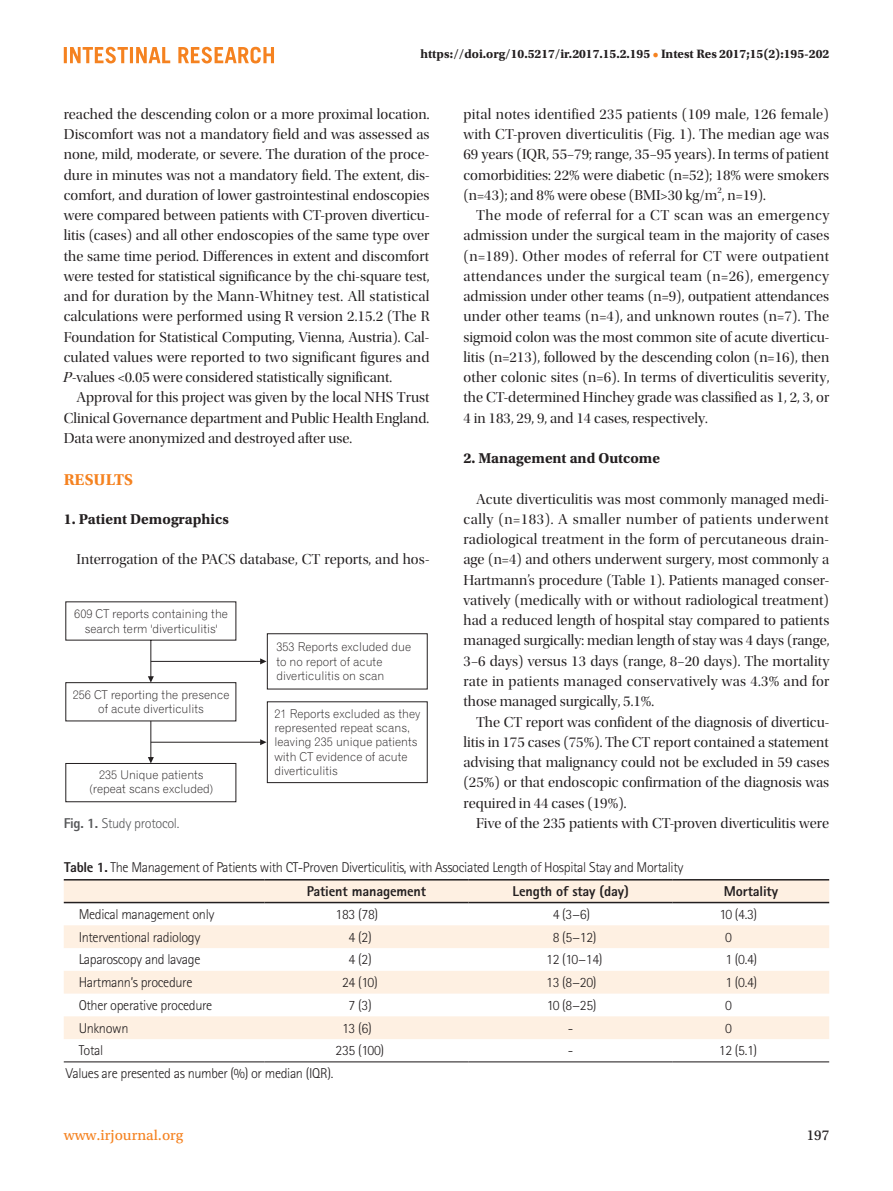
<style>
.page{position:relative;width:893px;height:1191px;background:#fff}
.page>*{position:absolute;margin:0;border:0;box-sizing:border-box;transform-origin:0 0}
.t1{font:700 16.5px "Utopia Std";color:#f58220}
.t2{font:15px/20.2px "Utopia Std Disp";color:#231f20;text-align:justify}
.t3{font:700 15px "Utopia Std";color:#231f20}
.t4{font:15px "Utopia Std Capt";color:#f58220}
.t5{font:15px "Utopia Std Capt";color:#231f20}
.t6{font:300 14.25px/23.5px "Rotis Sans Serif Std";letter-spacing:-.025em;color:#231f20}
.t7{font:800 14.25px "Rotis Sans Serif Std";letter-spacing:-.01em;color:#231f20}
.t8{font:300 14.25px "Rotis Sans Serif Std";letter-spacing:-.025em;color:#57585a}
.t9{font:700 12.75px "Utopia Std";color:#231f20}
.t10{font:12px/14.4px "Gothic 720 BT Light B";color:#231f20;text-align:center}
.t11{font:8.7px "Utopia Std Disp";color:#231f20}
.s1{color:#f58220}
.s2{font-style:italic}
.s3{font-weight:800}
</style>
<div class="page">
<svg style="left:64px;top:47px;width:210px;height:16px"></svg>
<svg style="left:64px;top:880px;width:765px;height:159px;fill:#fef0e2"></svg>
<hr style="left:64px;top:879px;width:200px;height:1px;background:#231f20">
<hr style="left:264px;top:879px;width:205px;height:1px;background:#231f20">
<hr style="left:469px;top:879px;width:204px;height:1px;background:#231f20">
<hr style="left:673px;top:879px;width:156px;height:1px;background:#231f20">
<hr style="left:64px;top:901px;width:200px;height:2px;background:#231f20">
<hr style="left:264px;top:901px;width:205px;height:2px;background:#231f20">
<hr style="left:469px;top:901px;width:204px;height:2px;background:#231f20">
<hr style="left:673px;top:901px;width:156px;height:2px;background:#231f20">
<hr style="left:64px;top:1061px;width:200px;height:1px;background:#231f20">
<hr style="left:264px;top:1061px;width:205px;height:1px;background:#231f20">
<hr style="left:469px;top:1061px;width:204px;height:1px;background:#231f20">
<hr style="left:673px;top:1061px;width:156px;height:1px;background:#231f20">
<svg style="left:65px;top:601px;width:363px;height:201px"></svg>
<p class="t9" style="left:421px;top:47px;width:410px">https://doi.org/10.5217/ir.2017.15.2.195 <span class="s1">•</span> Intest Res 2017;15(2):195-202</p>
<p class="t2" style="left:463px;top:104px;width:367px">pital notes identified 235 patients (109 male, 126 female) with CT-proven diverticulitis (Fig. 1). The median age was 69 years (IQR, 55−79; range, 35−95 years). In terms of patient comorbidities: 22% were diabetic (n=52); 18% were smokers (n=43); and 8% were obese (BMI&gt;30 kg/m , n=19).</p>
<p class="t2" style="left:62px;top:104px;width:369px">reached the descending colon or a more proximal location.<br>Discomfort was not a mandatory field and was assessed as none, mild, moderate, or severe. The duration of the proce&shy;dure in minutes was not a mandatory field. The extent, dis&shy;comfort, and duration of lower gastrointestinal endoscopies were compared between patients with CT-proven diverticu&shy;litis (cases) and all other endoscopies of the same type over the same time period. Differences in extent and discomfort were tested for statistical significance by the chi-square test, and for duration by the Mann-Whitney test. All statistical calculations were performed using R version 2.15.2 (The R Foundation for Statistical Computing, Vienna, Austria). Cal&shy;culated values were reported to two significant figures and <span class="s2">P</span>-values &lt;0.05 were considered statistically significant.</p>
<p class="t2" style="left:64px;top:388px;width:367px;text-indent:13px">Approval for this project was given by the local NHS Trust Clinical Governance department and Public Health England.<br>Data were anonymized and destroyed after use.</p>
<p class="t1" style="left:64px;top:470px;width:71px">RESULTS</p>
<p class="t3" style="left:64px;top:510px;width:167px">1. Patient Demographics</p>
<p class="t2" style="left:77px;top:550px;width:354px">Interrogation of the PACS database, CT reports, and hos-</p>
<p class="t11" style="left:717px;top:185px;width:6px">2</p>
<p class="t2" style="left:463px;top:205px;width:367px;text-indent:13px">The mode of referral for a CT scan was an emergency admission under the surgical team in the majority of cases (n=189). Other modes of referral for CT were outpatient attendances under the surgical team (n=26), emergency admission under other teams (n=9), outpatient attendances under other teams (n=4), and unknown routes (n=7). The sigmoid colon was the most common site of acute diverticu&shy;litis (n=213), followed by the descending colon (n=16), then other colonic sites (n=6). In terms of diverticulitis severity, the CT-determined Hinchey grade was classified as 1, 2, 3, or 4 in 183, 29, 9, and 14 cases, respectively.</p>
<p class="t3" style="left:463px;top:449px;width:198px">2. Management and Outcome</p>
<p class="t2" style="left:463px;top:489px;width:368px;text-indent:13px">Acute diverticulitis was most commonly managed medi&shy;cally (n=183). A smaller number of patients underwent radiological treatment in the form of percutaneous drain&shy;age (n=4) and others underwent surgery, most commonly a Hartmann’s procedure (Table 1). Patients managed conser&shy;vatively (medically with or without radiological treatment) had a reduced length of hospital stay compared to patients managed surgically: median length of stay was 4 days (range, 3−6 days) versus 13 days (range, 8−20 days). The mortality rate in patients managed conservatively was 4.3% and for those managed surgically, 5.1%.</p>
<p class="t2" style="left:463px;top:712px;width:367px;text-indent:13px">The CT report was confident of the diagnosis of diverticu&shy;litis in 175 cases (75%). The CT report contained a statement advising that malignancy could not be excluded in 59 cases (25%) or that endoscopic confirmation of the diagnosis was required in 44 cases (19%).</p>
<p class="t2" style="left:476px;top:813px;width:354px">Five of the 235 patients with CT-proven diverticulitis were</p>
<p class="t6" style="left:307px;top:856px;width:378px;text-indent:-243px"><span class="s3">Table 1.</span> The Management of Patients with CT-Proven Diverticulitis, with Associated Length of Hospital Stay and Mortality<br><span class="s3">Patient management</span></p>
<p class="t10" style="left:74px;top:607px;width:155px">609 CT reports containing the search term 'diverticulitis'</p>
<p class="t10" style="left:276px;top:641px;width:136px;text-align:left">353 Reports excluded due to no report of acute diverticulitis on scan</p>
<p class="t10" style="left:274px;top:707px;width:147px;text-align:left">21 Reports excluded as they represented repeat scans, leaving 235 unique patients with CT evidence of acute diverticulitis</p>
<p class="t10" style="left:73px;top:688px;width:158px">256 CT reporting the presence of acute diverticulits</p>
<p class="t10" style="left:89px;top:768px;width:126px">235 Unique patients (repeat scans excluded)</p>
<p class="t8" style="left:64px;top:814px;width:117px"><span class="s3">Fig. 1.</span> Study protocol.</p>
<p class="t7" style="left:512px;top:882px;width:118px">Length of stay (day)</p>
<p class="t7" style="left:724px;top:882px;width:56px">Mortality</p>
<p class="t6" style="left:79px;top:902px;width:137px">Medical management only</p>
<p class="t6" style="left:336px;top:902px;width:44px">183 (78)</p>
<p class="t6" style="left:553px;top:902px;width:39px">4 (3−6)</p>
<p class="t6" style="left:719px;top:902px;width:39px">10 (4.3)</p>
<p class="t6" style="left:79px;top:925px;width:123px">Interventional radiology</p>
<p class="t6" style="left:349px;top:925px;width:25px">4 (2)</p>
<p class="t6" style="left:553px;top:925px;width:45px">8 (5−12)</p>
<p class="t6" style="left:725px;top:925px;width:8px">0</p>
<p class="t6" style="left:79px;top:947px;width:123px">Laparoscopy and lavage</p>
<p class="t6" style="left:349px;top:947px;width:25px">4 (2)</p>
<p class="t6" style="left:546px;top:947px;width:58px">12 (10−14)</p>
<p class="t6" style="left:725px;top:947px;width:33px">1 (0.4)</p>
<p class="t6" style="left:79px;top:970px;width:115px">Hartmann’s procedure</p>
<p class="t6" style="left:342px;top:970px;width:37px">24 (10)</p>
<p class="t6" style="left:546px;top:970px;width:52px">13 (8−20)</p>
<p class="t6" style="left:725px;top:970px;width:33px">1 (0.4)</p>
<p class="t6" style="left:79px;top:993px;width:135px">Other operative procedure</p>
<p class="t6" style="left:349px;top:993px;width:25px">7 (3)</p>
<p class="t6" style="left:547px;top:993px;width:51px">10 (8−25)</p>
<p class="t6" style="left:725px;top:993px;width:8px">0</p>
<p class="t6" style="left:79px;top:1016px;width:51px">Unknown</p>
<p class="t6" style="left:342px;top:1016px;width:31px">13 (6)</p>
<p class="t6" style="left:568px;top:1016px;width:7px">-</p>
<p class="t6" style="left:725px;top:1016px;width:8px">0</p>
<p class="t6" style="left:79px;top:1038px;width:26px">Total</p>
<p class="t6" style="left:336px;top:1038px;width:50px">235 (100)</p>
<p class="t6" style="left:568px;top:1038px;width:7px">-</p>
<p class="t6" style="left:719px;top:1038px;width:40px">12 (5.1)</p>
<p class="t6" style="left:66px;top:1061px;width:269px">Values are presented as number (%) or median (IQR).</p>
<p class="t4" style="left:64px;top:1126px;width:121px">www.irjournal.org</p>
<p class="t5" style="left:807px;top:1126px;width:24px">197</p>
</div>
